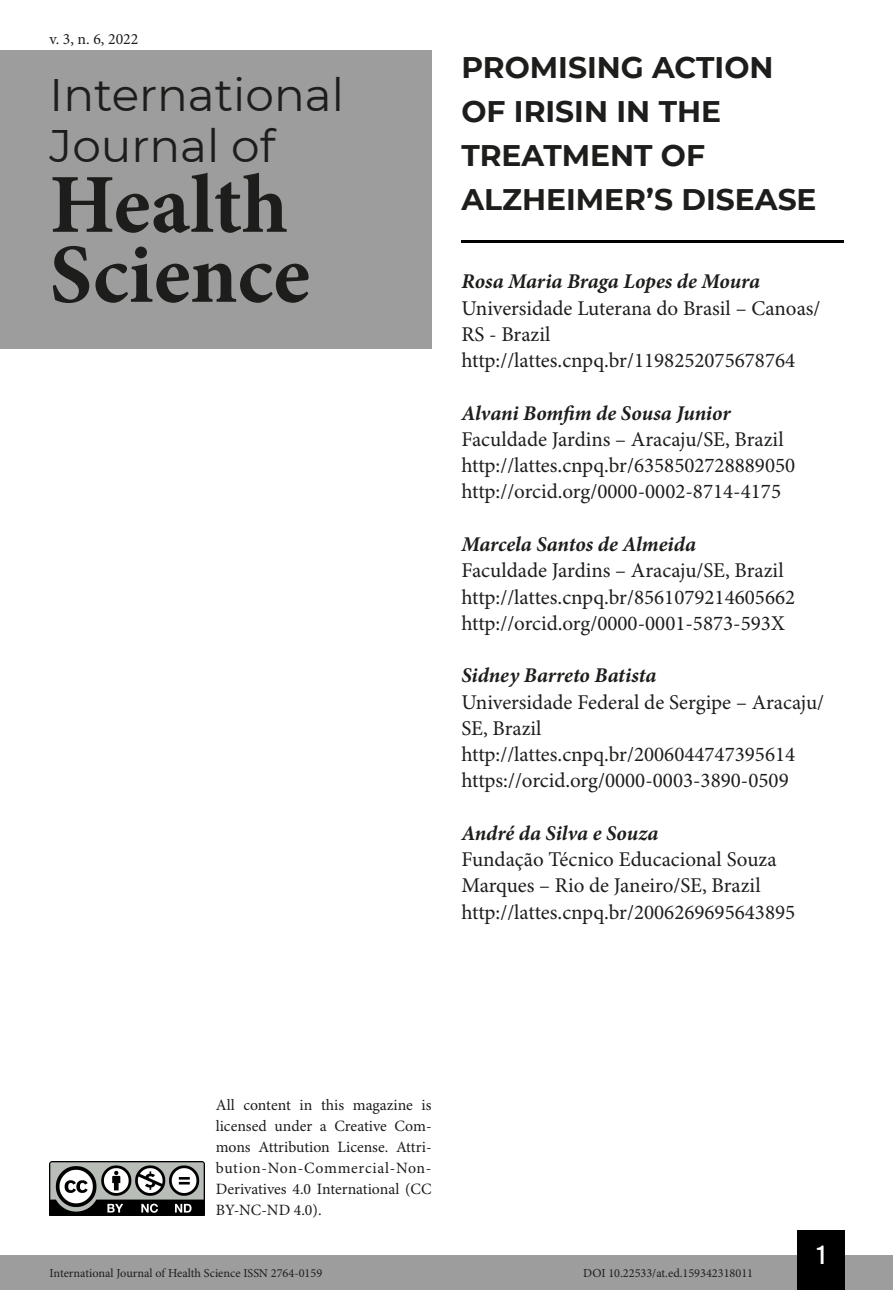
<style>
.page{position:relative;width:893px;height:1290px;background:#fff}
.page>*{position:absolute;margin:0;border:0;box-sizing:border-box;transform-origin:0 0}
.t1{font:700 84px/70px "Minion Pro";color:#1d1d1b}
.t2{font:45.5px/50.8px "Montserrat";color:#1d1d1b}
.t3{font:700 29.75px/43.8px "Montserrat";color:#1d1d1b}
.t4{font:26.25px "Bebas Kai";color:#fff}
.t5{font:21px/26.2px "Minion Pro";color:#1d1d1b}
.t6{font:italic 700 21px "Minion Pro";letter-spacing:-.005em;color:#1d1d1b}
.t7{font:15.75px/21px "Minion Pro";color:#1d1d1b;text-align:justify}
.t8{font:12.25px "Minion Pro";color:#1d1d1b}
</style>
<div class="page">
<div style="left:0;top:1255px;width:893px;height:35px;background:#9d9d9d"></div>
<div style="left:797px;top:1230px;width:48px;height:60px;background:#000"></div>
<img style="left:50px;top:1161px;width:154px;height:54px">
<div style="left:0;top:50px;width:432px;height:298px;background:#9d9d9d"></div>
<hr style="left:461px;top:241px;width:382px;height:2px;background:#000">
<p class="t7" style="left:50px;top:29px;width:90px">v. 3, n. 6, 2022</p>
<h2 class="t2" style="left:50px;top:68px;width:296px">International<br>Journal of</h2>
<h1 class="t1" style="left:50px;top:169px;width:262px">Health<br>Science</h1>
<h3 class="t3" style="left:461px;top:44px;width:357px">PROMISING ACTION<br>OF IRISIN IN THE<br>TREATMENT OF<br>ALZHEIMER’S DISEASE</h3>
<p class="t6" style="left:461px;top:267px;width:300px">Rosa Maria Braga Lopes de Moura</p>
<p class="t5" style="left:461px;top:296px;width:361px">Universidade Luterana do Brasil – Canoas/<br>RS - Brazil http://lattes.cnpq.br/1198252075678764</p>
<p class="t6" style="left:461px;top:398px;width:271px">Alvani Bomfim de Sousa Junior</p>
<p class="t5" style="left:461px;top:427px;width:335px">Faculdade Jardins – Aracaju/SE, Brazil http://lattes.cnpq.br/6358502728889050 http://orcid.org/0000-0002-8714-4175</p>
<p class="t6" style="left:461px;top:529px;width:236px">Marcela Santos de Almeida</p>
<p class="t5" style="left:461px;top:558px;width:335px">Faculdade Jardins – Aracaju/SE, Brazil http://lattes.cnpq.br/8561079214605662 http://orcid.org/0000-0001-5873-593X</p>
<p class="t6" style="left:461px;top:660px;width:196px">Sidney Barreto Batista</p>
<p class="t5" style="left:461px;top:689px;width:364px">Universidade Federal de Sergipe – Aracaju/ SE, Brazil http://lattes.cnpq.br/2006044747395614 https://orcid.org/0000-0003-3890-0509</p>
<p class="t6" style="left:461px;top:818px;width:198px">André da Silva e Souza</p>
<p class="t5" style="left:461px;top:847px;width:335px">Fundação Técnico Educacional Souza<br>Marques – Rio de Janeiro/SE, Brazil http://lattes.cnpq.br/2006269695643895</p>
<p class="t7" style="left:216px;top:1095px;width:217px">All content in this magazine is licensed under a Creative Com&shy;mons Attribution License. Attri&shy;bution-Non-Commercial-Non-Derivatives 4.0 International (CC BY-NC-ND 4.0).</p>
<p class="t4" style="left:817px;top:1241px;width:10px">1</p>
<p class="t8" style="left:50px;top:1266px;width:274px">International Journal of Health Science ISSN 2764-0159</p>
<p class="t8" style="left:583px;top:1266px;width:171px">DOI 10.22533/at.ed.159342318011</p>
</div>
